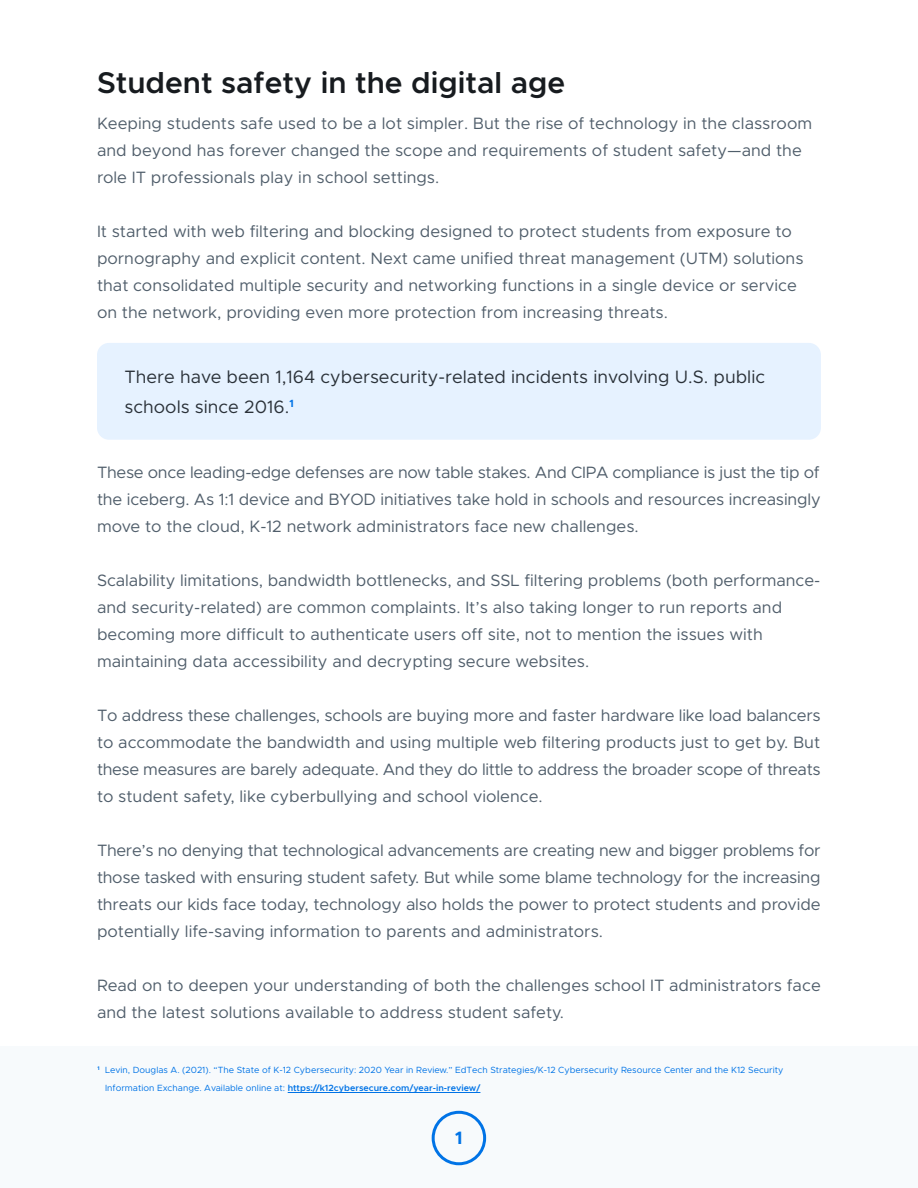
<style>
.page{position:relative;width:918px;height:1188px;background:#fff}
.page>*{position:absolute;margin:0;border:0;box-sizing:border-box;transform-origin:0 0}
.t1{font:600 30px "Metropolis";color:#171b1f}
.t2{font:18px/30px "Metropolis";color:#2a3138}
.t3{font:700 18px "Metropolis";color:#0073e6}
.t4{font:16.5px/27px "Metropolis";color:#505e6b}
.t5{font:9px/18px "Metropolis";color:#0073e6}
.s1{font-weight:600}
</style>
<div class="page">
<div style="left:0;top:1046px;width:918px;height:142px;background:#f7fafc"></div>
<div style="left:432px;top:1111px;width:54px;height:54px;border:3px solid #0073e6;border-radius:50%"></div>
<div style="left:97px;top:343px;width:724px;height:97px;background:#e6f2ff;border-radius:12px"></div>
<hr style="left:288px;top:1092px;width:192px;height:1px;background:#0073e6">
<h1 class="t1" style="left:97px;top:64px;width:470px">Student safety in the digital age</h1>
<p class="t4" style="left:97px;top:110px;width:717px">Keeping students safe used to be a lot simpler. But the rise of technology in the classroom and beyond has forever changed the scope and requirements of student safety—and the role IT professionals play in school settings.</p>
<p class="t4" style="left:97px;top:218px;width:708px">It started with web filtering and blocking designed to protect students from exposure to pornography and explicit content. Next came unified threat management (UTM) solutions that consolidated multiple security and networking functions in a single device or service on the network, providing even more protection from increasing threats.</p>
<p class="t2" style="left:125px;top:361px;width:642px">There have been 1,164 cybersecurity-related incidents involving U.S. public schools since 2016.<sup>1</sup></p>
<p class="t4" style="left:97px;top:459px;width:725px;text-align:justify">These once leading-edge defenses are now table stakes. And CIPA compliance is just the tip of the iceberg. As 1:1 device and BYOD initiatives take hold in schools and resources increasingly move to the cloud, K-12 network administrators face new challenges.</p>
<p class="t4" style="left:97px;top:567px;width:725px">Scalability limitations, bandwidth bottlenecks, and SSL filtering problems (both performance&shy;and security-related) are common complaints. It’s also taking longer to run reports and becoming more difficult to authenticate users off site, not to mention the issues with maintaining data accessibility and decrypting secure websites.</p>
<p class="t4" style="left:97px;top:702px;width:725px;text-align:justify">To address these challenges, schools are buying more and faster hardware like load balancers to accommodate the bandwidth and using multiple web filtering products just to get by. But these measures are barely adequate. And they do little to address the broader scope of threats to student safety, like cyberbullying and school violence.</p>
<p class="t4" style="left:97px;top:837px;width:725px;text-align:justify">There’s no denying that technological advancements are creating new and bigger problems for those tasked with ensuring student safety. But while some blame technology for the increasing threats our kids face today, technology also holds the power to protect students and provide potentially life-saving information to parents and administrators.</p>
<p class="t4" style="left:97px;top:972px;width:725px">Read on to deepen your understanding of both the challenges school IT administrators face and the latest solutions available to address student safety.</p>
<p class="t5" style="left:105px;top:1061px;width:680px;text-indent:-7px"><sup>1</sup> Levin, Douglas A. (2021). “The State of K-12 Cybersecurity: 2020 Year in Review.” EdTech Strategies/K-12 Cybersecurity Resource Center and the K12 Security<br>Information Exchange. Available online at: <span class="s1">https://k12cybersecure.com/year-in-review/</span></p>
<p class="t3" style="left:455px;top:1126px;width:9px">1</p>
</div>
